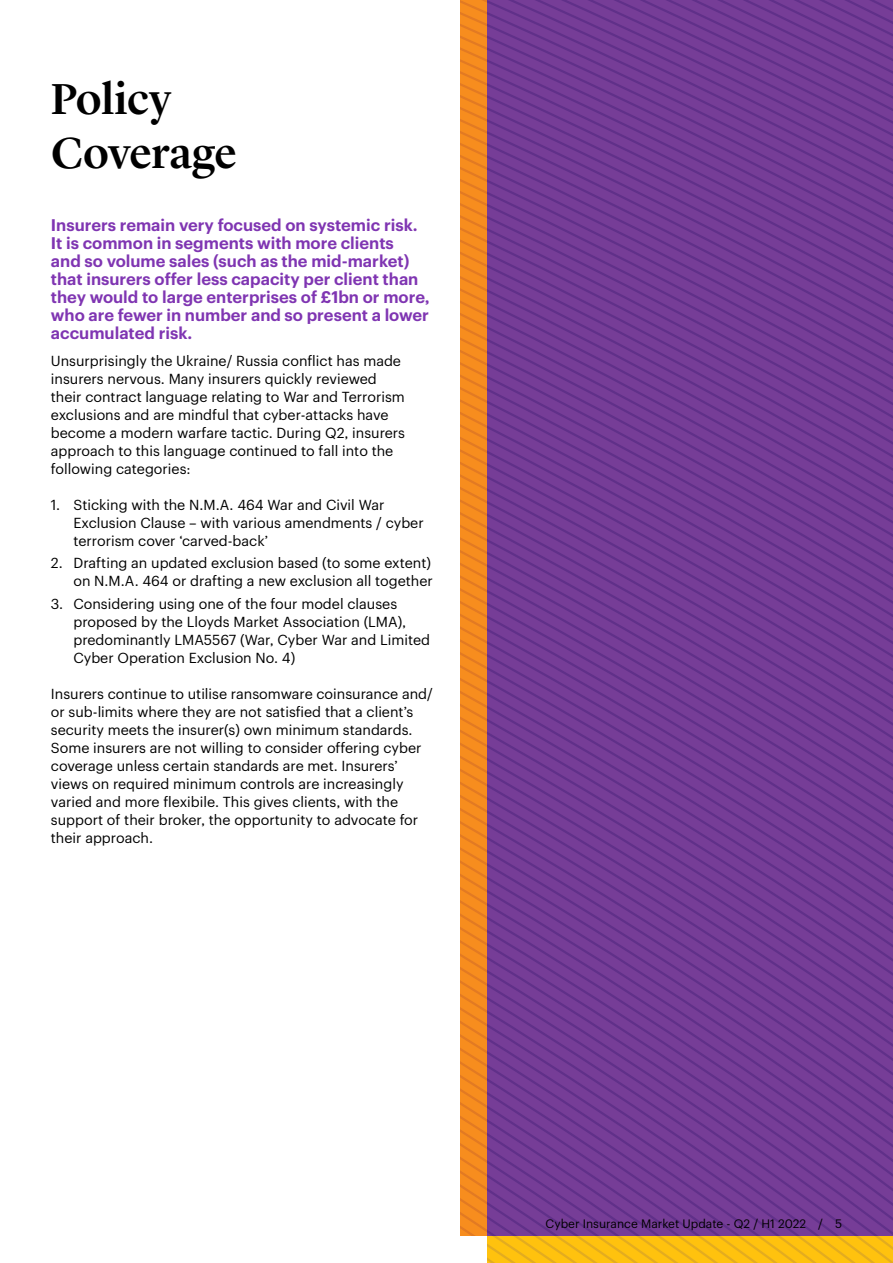
<style>
.page{position:relative;width:893px;height:1263px;background:#fff}
.page>*{position:absolute;margin:0;border:0;box-sizing:border-box;transform-origin:0 0}
.t1{font:500 45px/54px "Lyon Display";letter-spacing:-.005em;color:#000}
.t2{font:600 16.5px/18px "Graphik";color:#7f35b2}
.t3{font:14.25px/18px "Graphik";color:#000}
.t4{font:12px "Graphik";color:#000}
</style>
<div class="page">
<svg style="left:460px;top:0;width:433px;height:1263px;background:#7c418a"></svg>
<h1 class="t1" style="left:51px;top:68px;width:188px">Policy<br>Coverage</h1>
<p class="t2" style="left:51px;top:214px;width:380px">Insurers remain very focused on systemic risk.<br>It is common in segments with more clients<br>and so volume sales (such as the mid-market) that insurers offer less capacity per client than they would to large enterprises of £1bn or more, who are fewer in number and so present a lower accumulated risk.</p>
<p class="t3" style="left:51px;top:351px;width:356px">Unsurprisingly the Ukraine/ Russia conflict has made insurers nervous. Many insurers quickly reviewed their contract language relating to War and Terrorism exclusions and are mindful that cyber-attacks have become a modern warfare tactic. During Q2, insurers approach to this language continued to fall into the following categories:</p>
<p class="t3" style="left:73px;top:495px;width:352px;text-indent:-23px">1. Sticking with the N.M.A. 464 War and Civil War<br>Exclusion Clause – with various amendments / cyber terrorism cover ‘carved-back’</p>
<p class="t3" style="left:51px;top:553px;width:384px;text-align:right">2. Drafting an updated exclusion based (to some extent) on N.M.A. 464 or drafting a new exclusion all together</p>
<p class="t3" style="left:73px;top:594px;width:358px;text-indent:-23px">3. Considering using one of the four model clauses proposed by the Lloyds Market Association (LMA), predominantly LMA5567 (War, Cyber War and Limited Cyber Operation Exclusion No. 4)</p>
<p class="t3" style="left:51px;top:684px;width:384px">Insurers continue to utilise ransomware coinsurance and/ or sub-limits where they are not satisfied that a client’s security meets the insurer(s) own minimum standards.<br>Some insurers are not willing to consider offering cyber coverage unless certain standards are met. Insurers’ views on required minimum controls are increasingly varied and more flexibile. This gives clients, with the support of their broker, the opportunity to advocate for their approach.</p>
<p class="t4" style="left:546px;top:1215px;width:298px">Cyber Insurance Market Update - Q2 / H1 2022 / 5</p>
</div>
